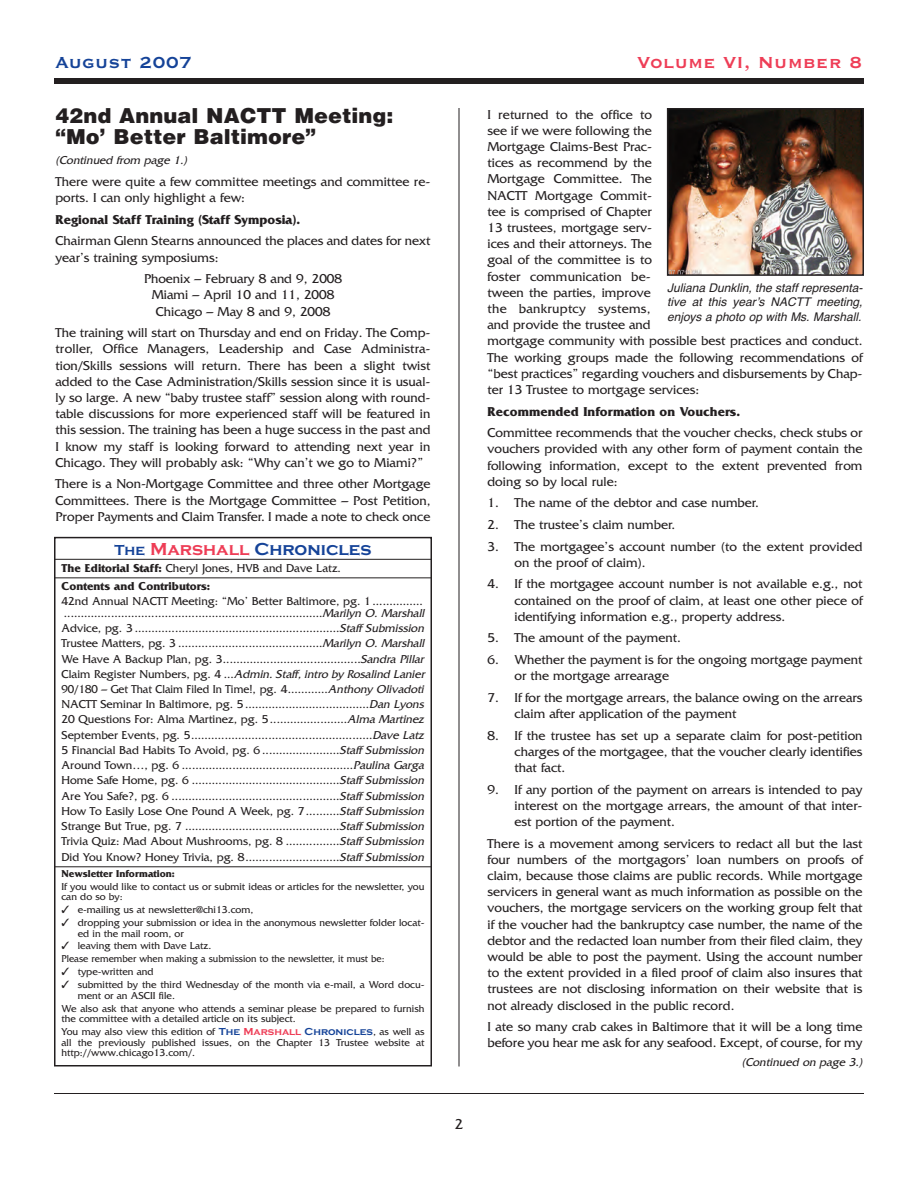
<style>
.page{position:relative;width:918px;height:1188px;background:#fff}
.page>*{position:absolute;margin:0;border:0;box-sizing:border-box;transform-origin:0 0}
.t1{font:900 21px/21px "Helvetica";color:#231f20}
.t2{font:700 21px "Copperplate Gothic BT";color:#ee3d56}
.t3{font:700 21px "Copperplate Gothic BT";color:#154398}
.t4{font:700 18px "Copperplate Gothic";color:#154398}
.t5{font:15px "Friz Quadrata";color:#231f20}
.t6{font:13.5px/16.2px "Friz Quadrata";color:#231f20}
.t7{font:700 13.5px "Friz Quadrata";color:#231f20}
.t8{font:12px/15.3px "Friz Quadrata";color:#231f20}
.t9{font:italic 12px/14.4px "Helvetica";color:#231f20;text-align:justify}
.t10{font:700 12px/17.4px "Friz Quadrata";color:#231f20}
.t11{font:italic 12px "Friz Quadrata";color:#231f20}
.t12{font:10.5px/10.5px "Friz Quadrata";color:#231f20}
.t13{font:700 10.5px "Friz Quadrata";color:#231f20}
.s1{font-size:15px}
.s2{color:#ee3d56}
.s3{font-weight:400}
.s4{font-style:italic}
.s5{font-family:"Copperplate Gothic";font-weight:700;color:#154398}
.s6{font-family:"Copperplate Gothic";font-weight:700;color:#ee3d56}
</style>
<div class="page">
<div style="left:54px;top:78px;width:810px;height:6px;background:#231f20"></div>
<hr style="left:54px;top:1093px;width:810px;height:1px;background:#231f20">
<hr style="left:459px;top:108px;width:1px;height:958px;background:#231f20">
<div style="left:54px;top:537px;width:378px;height:530px;border:2px solid #231f20"></div>
<hr style="left:54px;top:578px;width:378px;height:1px;background:#231f20">
<hr style="left:54px;top:559px;width:378px;height:1px;background:#231f20">
<hr style="left:54px;top:867px;width:378px;height:1px;background:#231f20">
<img style="left:670px;top:111px;width:191px;height:162px">
<div style="left:667px;top:108px;width:197px;height:168px;border:2px solid #231f20"></div>
<h1 class="t3" style="left:56px;top:49px;width:138px">August 2007</h1>
<h1 class="t2" style="left:637px;top:49px;width:227px">Volume VI, Number 8</h1>
<h1 class="t1" style="left:56px;top:105px;width:340px">42nd Annual NACTT Meeting: “Mo’ Better Baltimore”</h1>
<p class="t11" style="left:56px;top:153px;width:133px">(Continued from page 1.)</p>
<p class="t6" style="left:56px;top:173px;width:376px">There were quite a few committee meetings and committee re&shy;ports. I can only highlight a few:</p>
<p class="t7" style="left:56px;top:211px;width:246px">Regional Staff Training (Staff Symposia).</p>
<p class="t6" style="left:56px;top:233px;width:376px">Chairman Glenn Stearns announced the places and dates for next year’s training symposiums:</p>
<p class="t6" style="left:144px;top:270px;width:199px;text-align:center">Phoenix – February 8 and 9, 2008<br>Miami – April 10 and 11, 2008<br>Chicago – May 8 and 9, 2008</p>
<p class="t6" style="left:56px;top:324px;width:377px;text-align:justify">The training will start on Thursday and end on Friday. The Comp&shy;troller, Office Managers, Leadership and Case Administra&shy;tion/Skills sessions will return. There has been a slight twist added to the Case Administration/Skills session since it is usual&shy;ly so large. A new “baby trustee staff” session along with round&shy;table discussions for more experienced staff will be featured in this session. The training has been a huge success in the past and I know my staff is looking forward to attending next year in Chicago. They will probably ask: “Why can’t we go to Miami?”</p>
<p class="t6" style="left:56px;top:476px;width:377px;text-align:justify">There is a Non-Mortgage Committee and three other Mortgage Committees. There is the Mortgage Committee – Post Petition, Proper Payments and Claim Transfer. I made a note to check once</p>
<h2 class="t4" style="left:114px;top:538px;width:259px"><span class="s1">The</span> <span class="s2">Marshall</span> Chronicles</h2>
<p class="t10" style="left:62px;top:559px;width:281px">The Editorial Staff: <span class="s3">Cheryl Jones, HVB and Dave Latz.<br></span>Contents and Contributors:</p>
<p class="t8" style="left:62px;top:595px;width:366px;line-height:12px">42nd Annual NACTT Meeting: “Mo’ Better Baltimore, pg. 1............... .............................................................................<span class="s4">Marilyn O. Marshall</span></p>
<p class="t8" style="left:62px;top:620px;width:366px">Advice, pg. 3 .............................................................<span class="s4">Staff Submission </span>Trustee Matters, pg. 3 ...........................................<span class="s4">Marilyn O. Marshall </span>We Have A Backup Plan, pg. 3.........................................<span class="s4">Sandra Pillar </span>Claim Register Numbers, pg. 4 ...<span class="s4">Admin. Staff, intro by Rosalind Lanier </span>90/180 – Get That Claim Filed In Time!, pg. 4............<span class="s4">Anthony Olivadoti </span>NACTT Seminar In Baltimore, pg. 5.....................................<span class="s4">Dan Lyons </span>20 Questions For: Alma Martinez, pg. 5.......................<span class="s4">Alma Martinez </span>September Events, pg. 5......................................................<span class="s4">Dave Latz </span>5 Financial Bad Habits To Avoid, pg. 6 .......................<span class="s4">Staff Submission </span>Around Town…, pg. 6 ...................................................<span class="s4">Paulina Garga </span>Home Safe Home, pg. 6 ............................................<span class="s4">Staff Submission </span>Are You Safe?, pg. 6 ..................................................<span class="s4">Staff Submission </span>How To Easily Lose One Pound A Week, pg. 7..........<span class="s4">Staff Submission </span>Strange But True, pg. 7 ..............................................<span class="s4">Staff Submission </span>Trivia Quiz: Mad About Mushrooms, pg. 8 ................<span class="s4">Staff Submission </span>Did You Know? Honey Trivia, pg. 8............................<span class="s4">Staff Submission</span></p>
<p class="t13" style="left:62px;top:867px;width:115px">Newsletter Information:</p>
<p class="t12" style="left:62px;top:881px;width:365px">If you would like to contact us or submit ideas or articles for the newsletter, you can do so by:</p>
<p class="t12" style="left:62px;top:904px;width:193px">✓ e-mailing us at newsletter@chi13.com,</p>
<p class="t12" style="left:78px;top:917px;width:348px;text-indent:-16px">✓ dropping your submission or idea in the anonymous newsletter folder locat&shy;ed in the mail room, or</p>
<p class="t12" style="left:62px;top:939px;width:325px;line-height:12.9px">✓ leaving them with Dave Latz.<br>Please remember when making a submission to the newsletter, it must be:</p>
<p class="t12" style="left:62px;top:967px;width:94px">✓ type-written and</p>
<p class="t12" style="left:78px;top:980px;width:348px;text-indent:-16px">✓ submitted by the third Wednesday of the month via e-mail, a Word docu&shy;ment or an ASCII file.</p>
<p class="t12" style="left:62px;top:1003px;width:365px">We also ask that anyone who attends a seminar please be prepared to furnish the committee with a detailed article on its subject.</p>
<p class="t12" style="left:62px;top:1027px;width:365px;text-align:justify">You may also view this edition of <span class="s5">The</span> <span class="s6">Marshall</span> <span class="s5">Chronicles</span>, as well as all the previously published issues, on the Chapter 13 Trustee website at http://www.chicago13.com/.</p>
<p class="t5" style="left:455px;top:1115px;width:10px">2</p>
<p class="t6" style="left:488px;top:106px;width:377px">I returned to the office to<br>see if we were following the<br>Mortgage Claims-Best Prac-<br>tices as recommend by the<br>Mortgage Committee. The<br>NACTT Mortgage Commit-<br>tee is comprised of Chapter<br>13 trustees, mortgage serv-<br>ices and their attorneys. The<br>goal of the committee is to<br>foster communication be-<br>tween the parties, improve<br>the bankruptcy systems,<br>and provide the trustee and<br>mortgage community with possible best practices and conduct.<br>The working groups made the following recommendations of “best practices” regarding vouchers and disbursements by Chap&shy;ter 13 Trustee to mortgage services:</p>
<p class="t7" style="left:488px;top:403px;width:254px">Recommended Information on Vouchers.</p>
<p class="t6" style="left:488px;top:424px;width:377px;text-align:justify">Committee recommends that the voucher checks, check stubs or vouchers provided with any other form of payment contain the following information, except to the extent prevented from doing so by local rule:</p>
<p class="t6" style="left:488px;top:495px;width:273px">1. The name of the debtor and case number.</p>
<p class="t6" style="left:488px;top:516px;width:189px">2. The trustee’s claim number.</p>
<p class="t6" style="left:514px;top:538px;width:350px;text-indent:-27px">3. The mortgagee’s account number (to the extent provided on the proof of claim).</p>
<p class="t6" style="left:514px;top:576px;width:350px;text-align:justify;text-indent:-27px">4. If the mortgagee account number is not available e.g., not contained on the proof of claim, at least one other piece of identifying information e.g., property address.</p>
<p class="t6" style="left:488px;top:630px;width:195px">5. The amount of the payment.</p>
<p class="t6" style="left:514px;top:651px;width:350px;text-indent:-27px">6. Whether the payment is for the ongoing mortgage payment or the mortgage arrearage</p>
<p class="t6" style="left:514px;top:689px;width:350px;text-indent:-27px">7. If for the mortgage arrears, the balance owing on the arrears claim after application of the payment</p>
<p class="t6" style="left:514px;top:727px;width:350px;text-align:justify;text-indent:-27px">8. If the trustee has set up a separate claim for post-petition charges of the mortgagee, that the voucher clearly identifies that fact.</p>
<p class="t6" style="left:514px;top:781px;width:350px;text-align:justify;text-indent:-27px">9. If any portion of the payment on arrears is intended to pay interest on the mortgage arrears, the amount of that inter&shy;est portion of the payment.</p>
<p class="t6" style="left:488px;top:835px;width:377px;text-align:justify">There is a movement among servicers to redact all but the last four numbers of the mortgagors’ loan numbers on proofs of claim, because those claims are public records. While mortgage servicers in general want as much information as possible on the vouchers, the mortgage servicers on the working group felt that if the voucher had the bankruptcy case number, the name of the debtor and the redacted loan number from their filed claim, they would be able to post the payment. Using the account number to the extent provided in a filed proof of claim also insures that trustees are not disclosing information on their website that is not already disclosed in the public record.</p>
<p class="t6" style="left:488px;top:1018px;width:377px">I ate so many crab cakes in Baltimore that it will be a long time before you hear me ask for any seafood. Except, of course, for my</p>
<p class="t9" style="left:667px;top:281px;width:201px">JulianaDunklin,thestaffrepresenta&shy;tive at this yearʼs NACTT meeting, enjoysaphotoopwithMs.Marshall.</p>
<p class="t11" style="left:742px;top:1055px;width:122px">(Continued on page 3.)</p>
</div>
